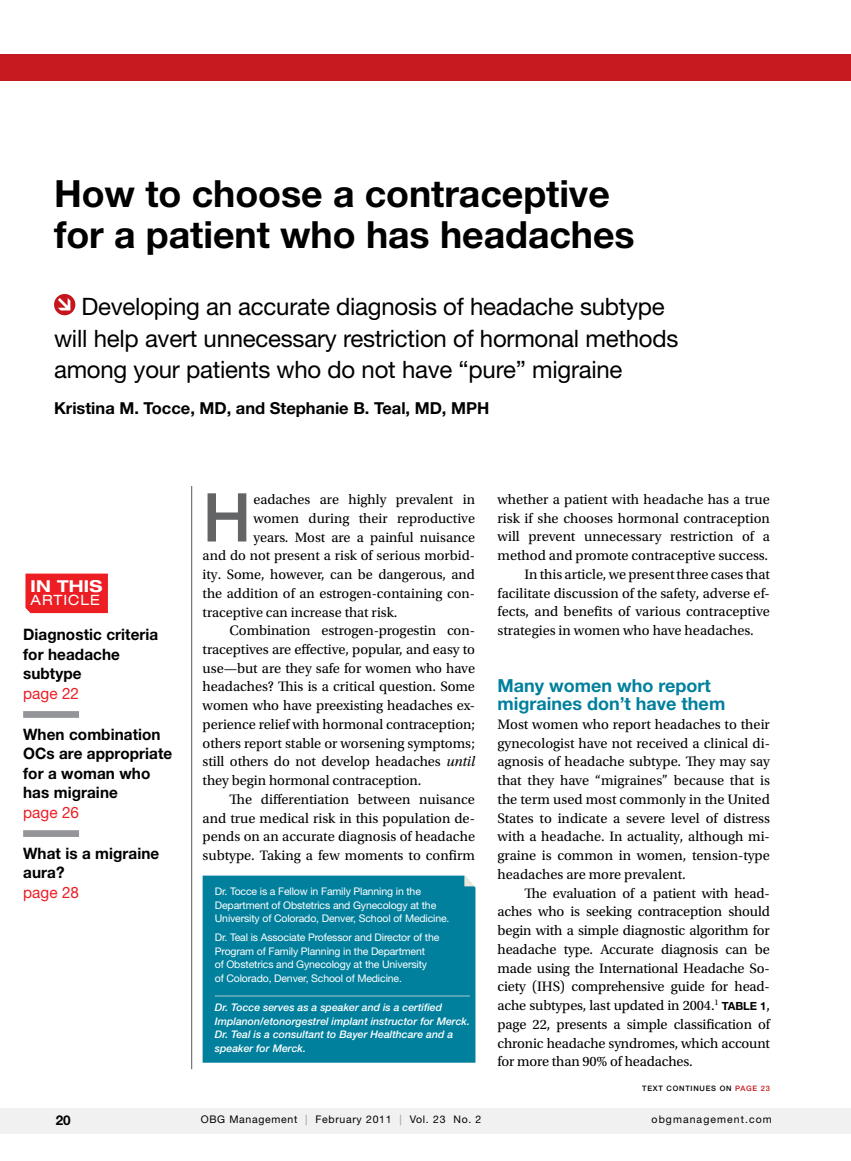
<style>
.page{position:relative;width:851px;height:1161px;background:#fff}
.page>*{position:absolute;margin:0;border:0;box-sizing:border-box;transform-origin:0 0}
.t1{font:500 67.5px "Helvetica Neue LT Std";color:#636466}
.t2{font:700 37.5px/40.5px "Helvetica Neue LT Std";color:#000}
.t3{font:24px/31.5px "Helvetica Neue LT Std";letter-spacing:-.01em;color:#000}
.t4{font:700 18px/18.8px "Helvetica Neue LT Std";color:#00809d}
.t5{font:700 16.5px "Helvetica Neue LT Std";color:#000}
.t6{font:700 expanded 16.5px "Helvetica Neue LT Std";color:#fff}
.t7{font:700 15.75px/19.5px "Helvetica Neue LT Std";letter-spacing:.005em;color:#000}
.t8{font:15.75px "Helvetica Neue LT Std";letter-spacing:.005em;color:#ed1d24}
.t9{font:14.4px/18.8px "Utopia Std";color:#000;text-align:justify}
.t10{font:14.25px "Utopia Std";color:#000}
.t11{font:expanded 14.25px "Helvetica Neue LT Std";letter-spacing:.07em;color:#fff}
.t12{font:700 13.5px "Helvetica Neue LT Std";color:#000}
.t13{font:10.5px/13.5px "Helvetica Neue LT Std";letter-spacing:-.015em;color:#fff}
.t14{font:italic 500 10.5px/13.5px "Helvetica Neue LT Std";color:#fff}
.t15{font:10.5px "Helvetica Neue LT Std";letter-spacing:.065em;color:#000}
.t16{font:10.5px "Helvetica Neue LT Std";letter-spacing:.1em;color:#000}
.t17{font:500 7.5px "Helvetica Neue LT Std";letter-spacing:.1em;color:#000}
.s1{font-style:italic}
.s2{font-family:"Helvetica Neue LT Std";font-weight:700;font-size:11.25px}
.s3{color:#c4161c}
.s4{color:#939598}
</style>
<div class="page">
<hr style="left:191px;top:486px;width:1px;height:583px;background:#58595b">
<div style="left:23px;top:711px;width:56px;height:7px;background:#939598"></div>
<div style="left:23px;top:830px;width:56px;height:7px;background:#939598"></div>
<div style="left:25px;top:574px;width:83px;height:39px;background:#ed1d24"></div>
<div style="left:0;top:54px;width:850px;height:27px;background:#c51a20"></div>
<div style="left:0;top:1108px;width:850px;height:26px;background:#f1f1f2"></div>
<svg style="left:54px;top:294px;width:21px;height:21px"></svg>
<div style="left:202px;top:876px;width:273px;height:187px;background:#00809d"></div>
<svg style="left:464px;top:876px;width:11px;height:10px"></svg>
<hr style="left:215px;top:996px;width:255px;height:1px;background:#accad7">
<h2 class="t2" style="left:54px;top:173px;width:582px">How to choose a contraceptive for a patient who has headaches</h2>
<h3 class="t3" style="left:54px;top:291px;width:625px;text-indent:28px">Developing an accurate diagnosis of headache subtype will help avert unnecessary restriction of hormonal methods among your patients who do not have “pure” migraine</h3>
<p class="t5" style="left:54px;top:398px;width:437px">Kristina M. Tocce, MD, and Stephanie B. Teal, MD, MPH</p>
<p class="t6" style="left:31px;top:576px;width:73px">In this</p>
<p class="t11" style="left:31px;top:592px;width:71px">ARTICLE</p>
<p class="t7" style="left:23px;top:624px;width:137px">Diagnostic criteria for headache subtype</p>
<p class="t8" style="left:23px;top:684px;width:57px">page 22</p>
<p class="t7" style="left:23px;top:724px;width:151px">When combination<br>OCs are appropriate for a woman who has migraine</p>
<p class="t8" style="left:23px;top:803px;width:57px">page 26</p>
<p class="t7" style="left:23px;top:843px;width:138px">What is a migraine aura?</p>
<p class="t8" style="left:23px;top:883px;width:57px">page 28</p>
<h1 class="t1" style="left:202px;top:477px;width:50px">H</h1>
<p class="t10" style="left:253px;top:492px;width:223px">eadaches are highly prevalent in</p>
<p class="t10" style="left:253px;top:510px;width:223px">women during their reproductive</p>
<p class="t10" style="left:253px;top:529px;width:223px">years. Most are a painful nuisance</p>
<p class="t10" style="left:202px;top:548px;width:274px">and do not present a risk of serious morbid-</p>
<p class="t10" style="left:202px;top:567px;width:274px">ity. Some, however, can be dangerous, and</p>
<p class="t10" style="left:202px;top:585px;width:274px">the addition of an estrogen-containing con-</p>
<p class="t10" style="left:202px;top:604px;width:196px">traceptive can increase that risk.</p>
<p class="t9" style="left:202px;top:621px;width:274px;text-indent:27px">Combination estrogen-progestin con&shy;traceptives are effective, popular, and easy to use—but are they safe for women who have headaches? This is a critical question. Some women who have preexisting headaches ex&shy;perience relief with hormonal contraception; others report stable or worsening symptoms; still others do not develop headaches <span class="s1">until </span>they begin hormonal contraception.</p>
<p class="t9" style="left:202px;top:790px;width:274px;text-indent:27px">The differentiation between nuisance and true medical risk in this population de&shy;pends on an accurate diagnosis of headache subtype. Taking a few moments to confirm</p>
<p class="t13" style="left:215px;top:885px;width:236px">Dr. Tocce is a Fellow in Family Planning in the<br>Department of Obstetrics and Gynecology at the<br>University of Colorado, Denver, School of Medicine.</p>
<p class="t13" style="left:215px;top:931px;width:226px">Dr. Teal is Associate Professor and Director of the Program of Family Planning in the Department<br>of Obstetrics and Gynecology at the University<br>of Colorado, Denver, School of Medicine.</p>
<p class="t14" style="left:215px;top:1001px;width:256px">Dr. Tocce serves as a speaker and is a certified Implanon/etonorgestrel implant instructor for Merck.<br>Dr. Teal is a consultant to Bayer Healthcare and a speaker for Merck.</p>
<p class="t9" style="left:497px;top:490px;width:274px">whether a patient with headache has a true</p>
<p class="t9" style="left:497px;top:509px;width:274px">risk if she chooses hormonal contraception</p>
<p class="t9" style="left:497px;top:528px;width:274px">will prevent unnecessary restriction of a</p>
<p class="t9" style="left:497px;top:546px;width:272px">method and promote contraceptive success.</p>
<p class="t9" style="left:524px;top:565px;width:247px">In this article, we present three cases that</p>
<p class="t9" style="left:497px;top:584px;width:274px">facilitate discussion of the safety, adverse ef-</p>
<p class="t9" style="left:497px;top:603px;width:274px">fects, and benefits of various contraceptive</p>
<p class="t9" style="left:497px;top:621px;width:258px">strategies in women who have headaches.</p>
<p class="t4" style="left:497px;top:675px;width:229px">Many women who report migraines don’t have them</p>
<p class="t9" style="left:497px;top:715px;width:274px">Most women who report headaches to their gynecologist have not received a clinical di&shy;agnosis of headache subtype. They may say that they have “migraines” because that is the term used most commonly in the United States to indicate a severe level of distress with a headache. In actuality, although mi&shy;graine is common in women, tension-type headaches are more prevalent.</p>
<p class="t9" style="left:497px;top:884px;width:274px;text-indent:27px">The evaluation of a patient with head&shy;aches who is seeking contraception should begin with a simple diagnostic algorithm for headache type. Accurate diagnosis can be made using the International Headache So&shy;ciety (IHS) comprehensive guide for head&shy;ache subtypes, last updated in 2004.<sup>1</sup> <span class="s2">Table 1</span>, page 22, presents a simple classification of chronic headache syndromes, which account for more than 90% of headaches.</p>
<p class="t17" style="left:642px;top:1083px;width:129px">TEXT CONTINUES ON <span class="s3">PAGE 23</span></p>
<p class="t12" style="left:56px;top:1112px;width:17px">20</p>
<p class="t15" style="left:201px;top:1114px;width:282px">OBG Management <span class="s4">|</span> February 2011 <span class="s4">|</span> Vol. 23 No. 2</p>
<p class="t16" style="left:651px;top:1114px;width:122px">obgmanagement.com</p>
</div>
